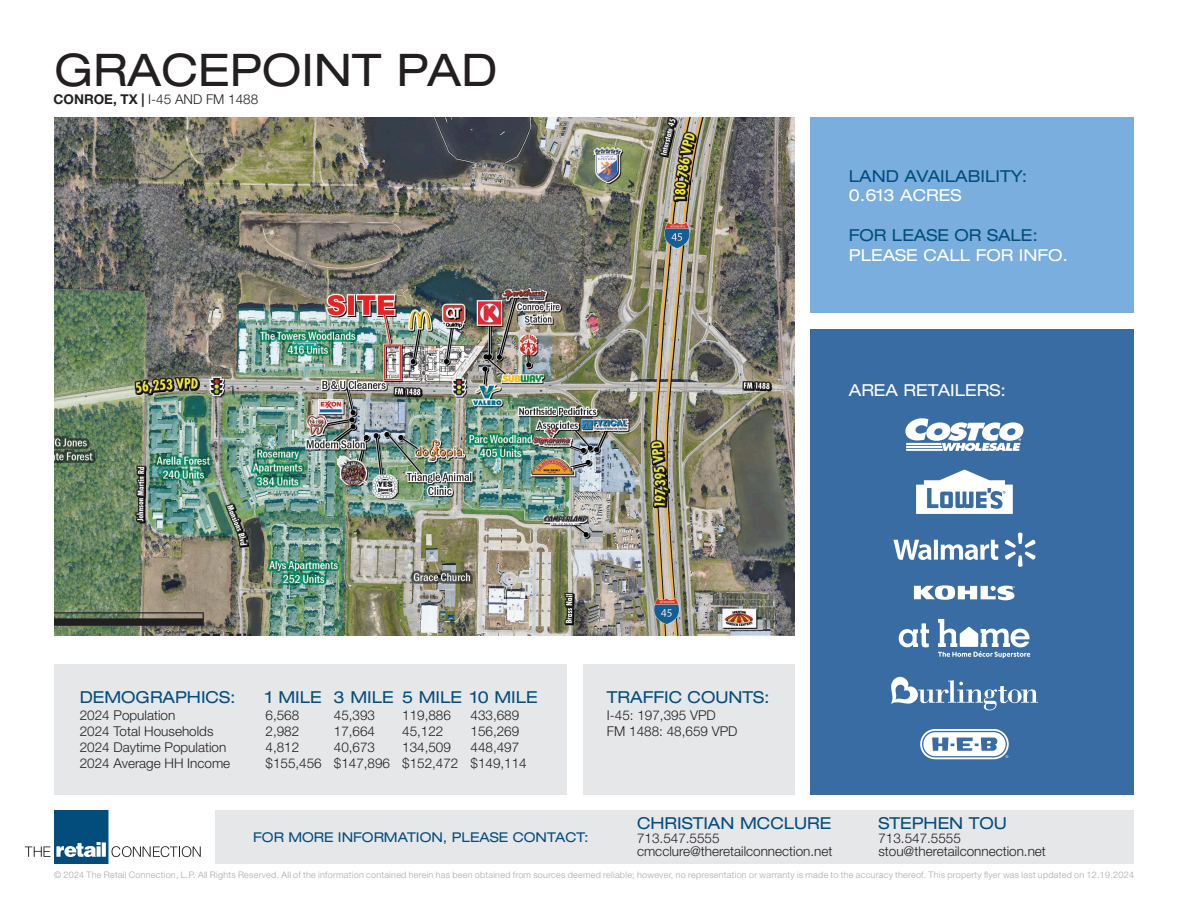
<style>
.page{position:relative;width:1188px;height:918px;background:#fff}
.page>*{position:absolute;margin:0;border:0;box-sizing:border-box;transform-origin:0 0}
.t1{font:expanded 45px "Helvetica Neue LT Std";color:#231f20}
.t2{font:expanded 16.5px "Helvetica Neue LT Std";color:#034d7d}
.t3{font:expanded 16.5px "Helvetica Neue LT Std";color:#fff}
.t4{font:300 13.5px "Helvetica Neue LT Std";color:#231f20}
.t5{font:expanded 13.5px "Helvetica Neue LT Std";color:#034d7d}
.t6{font:300 9px "Helvetica Neue LT Std";letter-spacing:.03em;color:#a8a9ad}
.s1{font-weight:700}
</style>
<div class="page">
<svg style="left:25px;top:810px;width:176px;height:54px"></svg>
<div style="left:216px;top:810px;width:918px;height:54px;background:#e6e7e9"></div>
<div style="left:54px;top:665px;width:513px;height:130px;background:#e6e7e9"></div>
<div style="left:583px;top:665px;width:212px;height:130px;background:#e6e7e9"></div>
<div style="left:810px;top:117px;width:324px;height:196px;background:#79aede"></div>
<div style="left:810px;top:329px;width:324px;height:466px;background:#396ca2"></div>
<img style="left:54px;top:117px;width:741px;height:518px">
<svg style="left:905px;top:418px;width:119px;height:33px"></svg>
<svg style="left:916px;top:470px;width:97px;height:44px"></svg>
<svg style="left:893px;top:540px;width:105px;height:20px"></svg>
<svg style="left:1005px;top:533px;width:31px;height:34px"></svg>
<svg style="left:914px;top:585px;width:101px;height:15px"></svg>
<svg style="left:899px;top:623px;width:30px;height:25px"></svg>
<svg style="left:938px;top:619px;width:92px;height:39px"></svg>
<svg style="left:891px;top:677px;width:147px;height:33px"></svg>
<svg style="left:920px;top:729px;width:89px;height:30px"></svg>
<p class="t1" style="left:54px;top:43px;width:445px">GRACEPOINT PAD</p>
<p class="t4" style="left:54px;top:91px;width:206px"><span class="s1">CONROE, TX |</span> I-45 AND FM 1488</p>
<p class="t2" style="left:849px;top:166px;width:180px">LAND AVAILABILITY:</p>
<p class="t3" style="left:849px;top:185px;width:114px">0.613 ACRES</p>
<p class="t2" style="left:849px;top:225px;width:191px">FOR LEASE OR SALE:</p>
<p class="t3" style="left:849px;top:245px;width:221px">PLEASE CALL FOR INFO.</p>
<p class="t3" style="left:849px;top:380px;width:159px">AREA RETAILERS:</p>
<p class="t2" style="left:80px;top:687px;width:157px">DEMOGRAPHICS:</p>
<p class="t4" style="left:80px;top:707px;width:97px">2024 Population</p>
<p class="t4" style="left:80px;top:723px;width:135px">2024 Total Households</p>
<p class="t4" style="left:80px;top:739px;width:148px">2024 Daytime Population</p>
<p class="t4" style="left:80px;top:755px;width:152px">2024 Average HH Income</p>
<p class="t2" style="left:266px;top:687px;width:58px">1 MILE</p>
<p class="t4" style="left:266px;top:707px;width:35px">6,568</p>
<p class="t4" style="left:266px;top:723px;width:35px">2,982</p>
<p class="t4" style="left:266px;top:739px;width:35px">4,812</p>
<p class="t4" style="left:266px;top:755px;width:58px">$155,456</p>
<p class="t2" style="left:334px;top:687px;width:61px">3 MILE</p>
<p class="t4" style="left:334px;top:707px;width:43px">45,393</p>
<p class="t4" style="left:334px;top:723px;width:43px">17,664</p>
<p class="t4" style="left:334px;top:739px;width:43px">40,673</p>
<p class="t4" style="left:334px;top:755px;width:58px">$147,896</p>
<p class="t2" style="left:402px;top:687px;width:61px">5 MILE</p>
<p class="t4" style="left:402px;top:707px;width:50px">119,886</p>
<p class="t4" style="left:402px;top:723px;width:43px">45,122</p>
<p class="t4" style="left:402px;top:739px;width:50px">134,509</p>
<p class="t4" style="left:402px;top:755px;width:58px">$152,472</p>
<p class="t2" style="left:471px;top:687px;width:69px">10 MILE</p>
<p class="t4" style="left:471px;top:707px;width:50px">433,689</p>
<p class="t4" style="left:471px;top:723px;width:50px">156,269</p>
<p class="t4" style="left:471px;top:739px;width:50px">448,497</p>
<p class="t4" style="left:471px;top:755px;width:58px">$149,114</p>
<p class="t5" style="left:253px;top:829px;width:337px">FOR MORE INFORMATION, PLEASE CONTACT:</p>
<p class="t2" style="left:607px;top:687px;width:164px">TRAFFIC COUNTS:</p>
<p class="t4" style="left:607px;top:707px;width:110px">I-45: 197,395 VPD</p>
<p class="t4" style="left:607px;top:723px;width:132px">FM 1488: 48,659 VPD</p>
<p class="t2" style="left:637px;top:814px;width:196px">CHRISTIAN MCCLURE</p>
<p class="t4" style="left:637px;top:830px;width:84px">713.547.5555</p>
<p class="t4" style="left:637px;top:843px;width:197px">cmcclure@theretailconnection.net</p>
<p class="t2" style="left:878px;top:814px;width:130px">STEPHEN TOU</p>
<p class="t4" style="left:878px;top:830px;width:84px">713.547.5555</p>
<p class="t4" style="left:878px;top:843px;width:169px">stou@theretailconnection.net</p>
<p class="t6" style="left:54px;top:869px;width:1082px">© 2024 The Retail Connection, L.P. All Rights Reserved. All of the information contained herein has been obtained from sources deemed reliable; however, no representation or warranty is made to the accuracy thereof. This property flyer was last updated on 12.19.2024</p>
</div>
